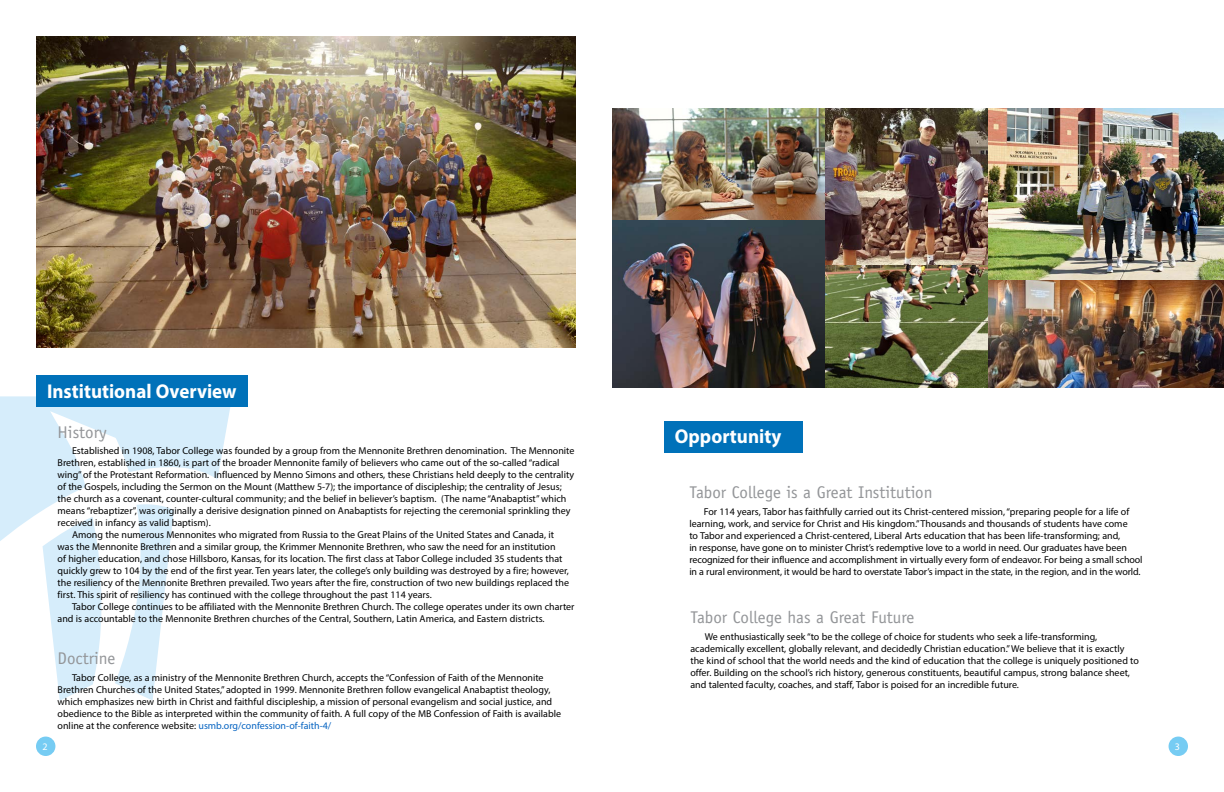
<style>
.page{position:relative;width:1224px;height:792px;background:#fff}
.page>*{position:absolute;margin:0;border:0;box-sizing:border-box;transform-origin:0 0}
.t1{font:700 20px "Myriad Pro";color:#fff;scale:.95 1}
.t2{font:17px "Officina Sans";color:#939598}
.t3{font:10px/12px "Myriad Pro";color:#000}
.t4{font:10px "Myriad Pro";color:#fff}
.s1{color:#0563c1}
</style>
<div class="page">
<svg style="left:0;top:396px;width:230px;height:305px"></svg>
<img style="left:36px;top:36px;width:540px;height:311px">
<div style="left:36px;top:376px;width:212px;height:31px;background:#0071b9"></div>
<div style="left:36px;top:737px;width:19px;height:19px;background:#76ccf3;border-radius:50%"></div>
<div style="left:1169px;top:737px;width:19px;height:19px;background:#76ccf3;border-radius:50%"></div>
<div style="left:664px;top:421px;width:138px;height:32px;background:#0071b9"></div>
<img style="left:987px;top:108px;width:237px;height:173px">
<img style="left:612px;top:108px;width:213px;height:112px">
<img style="left:987px;top:281px;width:237px;height:106px">
<img style="left:612px;top:220px;width:213px;height:167px">
<img style="left:825px;top:108px;width:162px;height:279px">
<h1 class="t1" style="left:47px;top:378px;width:201px">Institutional Overview</h1>
<h2 class="t2" style="left:58px;top:422px;width:51px">History</h2>
<p class="t3" style="left:72px;top:445px;width:504px">Established in 1908, Tabor College was founded by a group from the Mennonite Brethren denomination. The Mennonite</p>
<p class="t3" style="left:58px;top:457px;width:504px">Brethren, established in 1860, is part of the broader Mennonite family of believers who came out of the so-called “radical</p>
<p class="t3" style="left:58px;top:469px;width:518px">wing” of the Protestant Reformation. Influenced by Menno Simons and others, these Christians held deeply to the centrality</p>
<p class="t3" style="left:58px;top:481px;width:506px">of the Gospels, including the Sermon on the Mount (Matthew 5-7); the importance of discipleship; the centrality of Jesus;</p>
<p class="t3" style="left:58px;top:493px;width:510px">the church as a covenant, counter-cultural community; and the belief in believer’s baptism. (The name “Anabaptist” which</p>
<p class="t3" style="left:58px;top:505px;width:514px">means “rebaptizer”, was originally a derisive designation pinned on Anabaptists for rejecting the ceremonial sprinkling they</p>
<p class="t3" style="left:58px;top:517px;width:155px">received in infancy as valid baptism).</p>
<p class="t3" style="left:72px;top:529px;width:484px">Among the numerous Mennonites who migrated from Russia to the Great Plains of the United States and Canada, it</p>
<p class="t3" style="left:58px;top:541px;width:500px">was the Mennonite Brethren and a similar group, the Krimmer Mennonite Brethren, who saw the need for an institution</p>
<p class="t3" style="left:58px;top:553px;width:506px">of higher education, and chose Hillsboro, Kansas, for its location. The first class at Tabor College included 35 students that</p>
<p class="t3" style="left:58px;top:565px;width:513px">quickly grew to 104 by the end of the first year. Ten years later, the college’s only building was destroyed by a fire; however,</p>
<p class="t3" style="left:58px;top:577px;width:513px">the resiliency of the Mennonite Brethren prevailed. Two years after the fire, construction of two new buildings replaced the</p>
<p class="t3" style="left:58px;top:589px;width:376px">first. This spirit of resiliency has continued with the college throughout the past 114 years.</p>
<p class="t3" style="left:72px;top:601px;width:504px">Tabor College continues to be affiliated with the Mennonite Brethren Church. The college operates under its own charter</p>
<p class="t3" style="left:58px;top:613px;width:488px">and is accountable to the Mennonite Brethren churches of the Central, Southern, Latin America, and Eastern districts.</p>
<h2 class="t2" style="left:58px;top:649px;width:59px">Doctrine</h2>
<p class="t3" style="left:58px;top:671px;width:505px;text-indent:14px">Tabor College, as a ministry of the Mennonite Brethren Church, accepts the “Confession of Faith of the Mennonite Brethren Churches of the United States,” adopted in 1999. Mennonite Brethren follow evangelical Anabaptist theology, which emphasizes new birth in Christ and faithful discipleship, a mission of personal evangelism and social justice, and obedience to the Bible as interpreted within the community of faith. A full copy of the MB Confession of Faith is available online at the conference website: <span class="s1">usmb.org/confession-of-faith-4/</span></p>
<h1 class="t1" style="left:675px;top:423px;width:114px">Opportunity</h1>
<h2 class="t2" style="left:689px;top:482px;width:245px">Tabor College is a Great Institution</h2>
<p class="t3" style="left:689px;top:505px;width:455px;text-indent:14px">For 114 years, Tabor has faithfully carried out its Christ-centered mission, “preparing people for a life of learning, work, and service for Christ and His kingdom.” Thousands and thousands of students have come<br>to Tabor and experienced a Christ-centered, Liberal Arts education that has been life-transforming; and,<br>in response, have gone on to minister Christ’s redemptive love to a world in need. Our graduates have been recognized for their influence and accomplishment in virtually every form of endeavor. For being a small school in a rural environment, it would be hard to overstate Tabor’s impact in the state, in the region, and in the world.</p>
<h2 class="t2" style="left:690px;top:607px;width:225px">Tabor College has a Great Future</h2>
<p class="t3" style="left:690px;top:630px;width:450px;text-indent:14px">We enthusiastically seek “to be the college of choice for students who seek a life-transforming, academically excellent, globally relevant, and decidedly Christian education.” We believe that it is exactly the kind of school that the world needs and the kind of education that the college is uniquely positioned to offer. Building on the school’s rich history, generous constituents, beautiful campus, strong balance sheet, and talented faculty, coaches, and staff, Tabor is poised for an incredible future.</p>
<p class="t4" style="left:42px;top:741px;width:7px">2</p>
<p class="t4" style="left:1175px;top:741px;width:7px">3</p>
</div>
